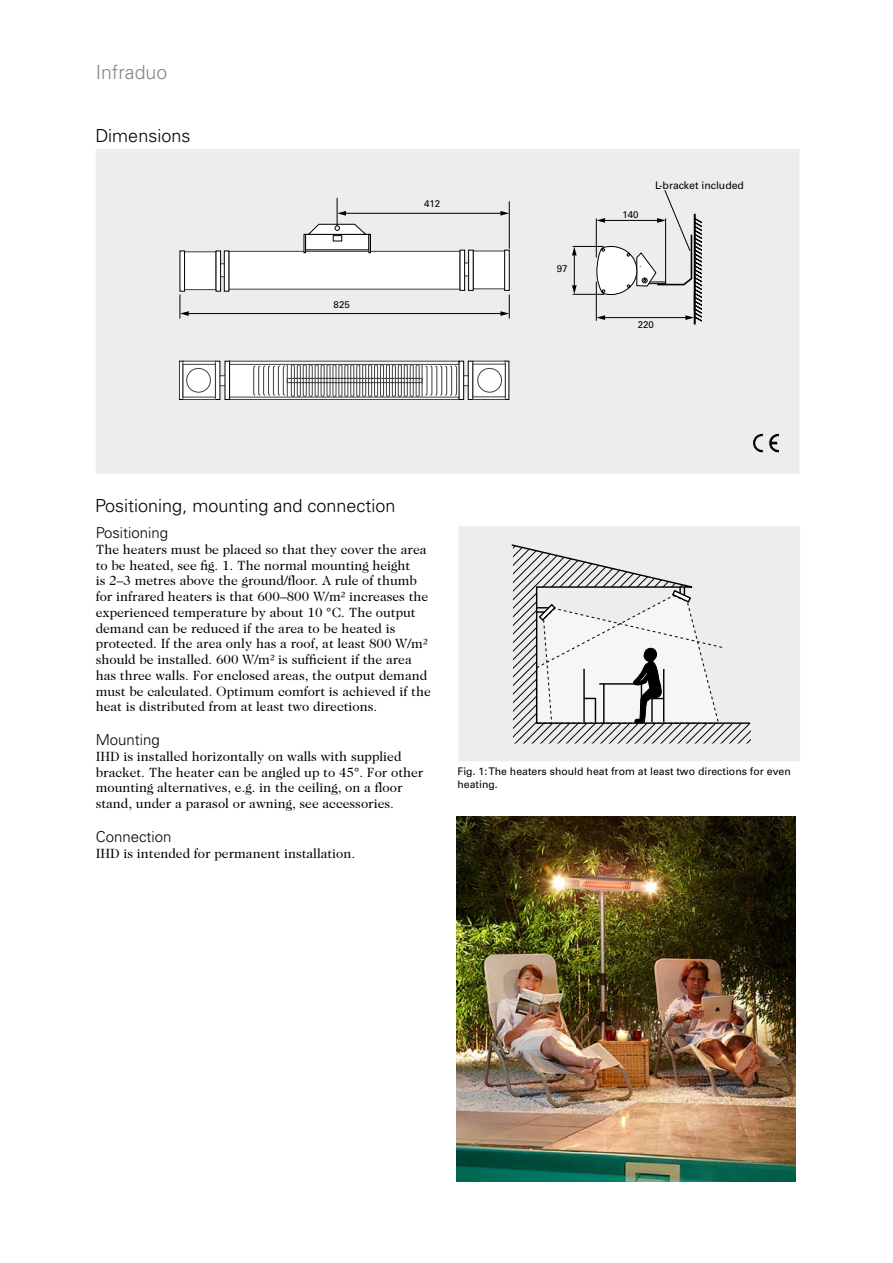
<style>
.page{position:relative;width:893px;height:1263px;background:#fff}
.page>*{position:absolute;margin:0;border:0;box-sizing:border-box;transform-origin:0 0}
.t1{font:300 19.5px "Univers";color:#878787}
.t2{font:300 18px "Univers";color:#000}
.t3{font:300 15px "Univers";color:#000}
.t4{font:13.5px/15.8px "Caslon Two Twenty Four";color:#000}
.t5{font:10.5px/13.5px "Univers";color:#000}
.t6{font:9.75px "Univers";color:#000}
</style>
<div class="page">
<img style="left:457px;top:816px;width:339px;height:365px">
<div style="left:96px;top:149px;width:703px;height:325px;background:#ededed"></div>
<div style="left:459px;top:526px;width:341px;height:235px;background:#ededed"></div>
<svg style="left:513px;top:730px;width:238px;height:13px"></svg>
<svg style="left:512px;top:544px;width:239px;height:186px"></svg>
<svg style="left:221px;top:263px;width:3px;height:14px"></svg>
<div style="left:183px;top:252px;width:33px;height:38px;background:#fff;border:1px solid #40403f"></div>
<div style="left:180px;top:251px;width:5px;height:40px;background:#fff"></div>
<div style="left:180px;top:251px;width:5px;height:40px;border:1px solid #000"></div>
<svg style="left:216px;top:251px;width:5px;height:40px"></svg>
<div style="left:229px;top:251px;width:231px;height:38px;background:#fff;border:1px solid #40403f"></div>
<div style="left:179px;top:361px;width:5px;height:38px;background:#fff"></div>
<div style="left:179px;top:361px;width:5px;height:39px;border:1px solid #000"></div>
<div style="left:215px;top:361px;width:5px;height:38px;background:#fff"></div>
<div style="left:215px;top:361px;width:5px;height:39px;border:1px solid #000"></div>
<div style="left:183px;top:361px;width:32px;height:38px;background:#e7e7e7"></div>
<div style="left:183px;top:361px;width:33px;height:39px;border:1px solid #40403f"></div>
<svg style="left:506px;top:361px;width:3px;height:39px"></svg>
<svg style="left:468px;top:361px;width:5px;height:39px"></svg>
<div style="left:473px;top:361px;width:33px;height:39px;background:#bdbdbc;border:1px solid #40403f"></div>
<svg style="left:224px;top:251px;width:5px;height:40px"></svg>
<hr style="left:187px;top:313px;width:315px;height:1px;background:#000">
<div style="left:228px;top:361px;width:231px;height:39px;background:#e7e7e7;border:1px solid #40403f"></div>
<svg style="left:459px;top:361px;width:5px;height:39px"></svg>
<svg style="left:225px;top:361px;width:5px;height:39px"></svg>
<svg style="left:180px;top:295px;width:9px;height:23px"></svg>
<hr style="left:694px;top:214px;width:1px;height:110px;background:#000">
<svg style="left:182px;top:364px;width:324px;height:34px;background:#c6c6c6"></svg>
<img style="left:753px;top:434px;width:26px;height:18px">
<svg style="left:304px;top:190px;width:398px;height:131px"></svg>
<h1 class="t1" style="left:96px;top:61px;width:73px">Infraduo</h1>
<h2 class="t2" style="left:95px;top:125px;width:97px">Dimensions</h2>
<p class="t6" style="left:334px;top:299px;width:18px">825</p>
<p class="t6" style="left:424px;top:198px;width:18px">412</p>
<p class="t6" style="left:557px;top:262px;width:12px">97</p>
<p class="t6" style="left:623px;top:209px;width:17px">140</p>
<p class="t5" style="left:655px;top:178px;width:90px">L-bracket included</p>
<p class="t6" style="left:638px;top:318px;width:18px">220</p>
<h2 class="t2" style="left:95px;top:495px;width:302px">Positioning, mounting and connection</h2>
<p class="t3" style="left:96px;top:524px;width:74px">Positioning</p>
<p class="t4" style="left:96px;top:541px;width:337px">The heaters must be placed so that they cover the area to be heated, see fig. 1. The normal mounting height<br>is 2–3 metres above the ground/floor. A rule of thumb for infrared heaters is that 600–800 W/m² increases the experienced temperature by about 10 °C. The output demand can be reduced if the area to be heated is protected. If the area only has a roof, at least 800 W/m² should be installed. 600 W/m² is sufficient if the area has three walls. For enclosed areas, the output demand must be calculated. Optimum comfort is achieved if the heat is distributed from at least two directions.</p>
<p class="t3" style="left:96px;top:731px;width:66px">Mounting</p>
<p class="t4" style="left:96px;top:748px;width:329px">IHD is installed horizontally on walls with supplied bracket. The heater can be angled up to 45°. For other mounting alternatives, e.g. in the ceiling, on a floor stand, under a parasol or awning, see accessories.</p>
<p class="t3" style="left:96px;top:827px;width:77px">Connection</p>
<p class="t4" style="left:96px;top:845px;width:261px">IHD is intended for permanent installation.</p>
<p class="t5" style="left:458px;top:764px;width:335px">Fig. 1: The heaters should heat from at least two directions for even heating.</p>
</div>
